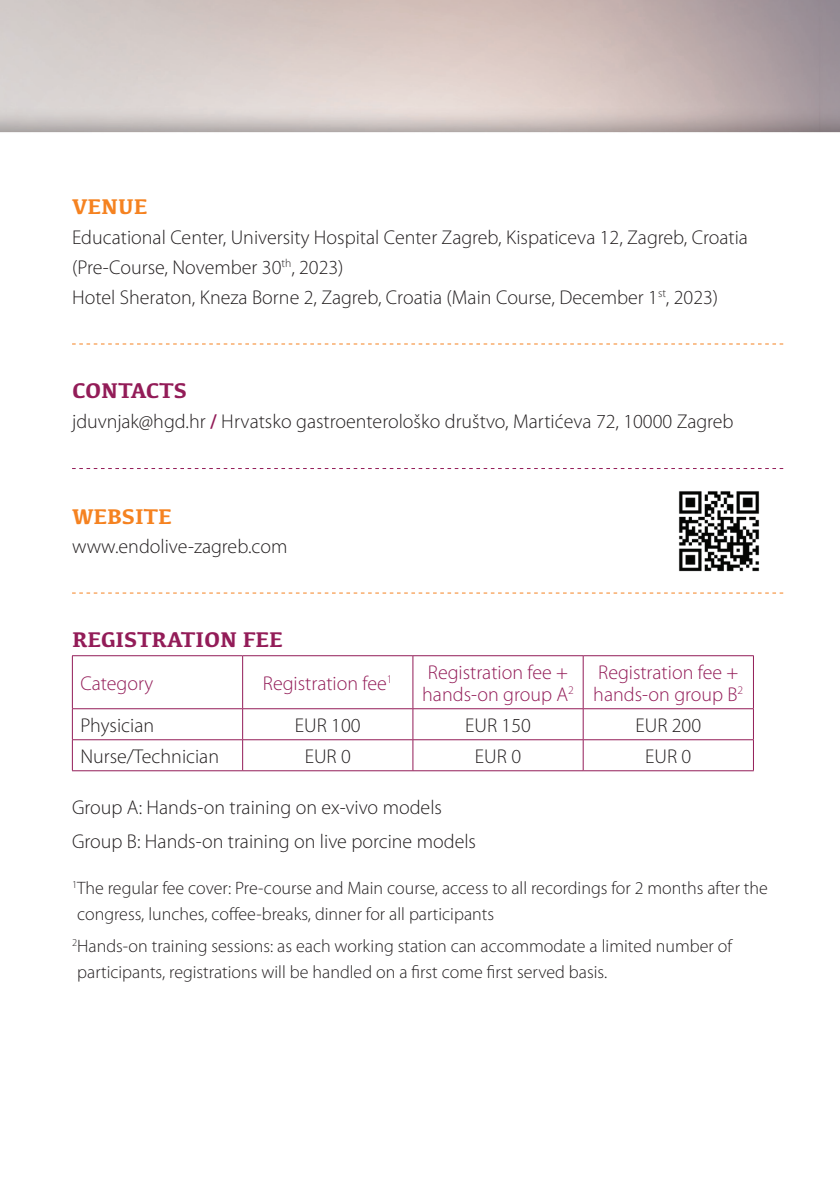
<style>
.page{position:relative;width:840px;height:1191px;background:#fff}
.page>*{position:absolute;margin:0;border:0;box-sizing:border-box;transform-origin:0 0}
.t1{font:700 22px "Kefa";color:#931c58}
.t2{font:700 22px "Kefa";color:#f58220}
.t3{font:300 20px/30px "Myriad Pro";color:#231f20}
.t4{font:300 20px/22px "Myriad Pro";color:#931c58}
.t5{font:300 18px/26px "Myriad Pro";color:#231f20}
.s1{font-weight:600;color:#931c58}
</style>
<div class="page">
<svg style="left:72px;top:343px;width:710px;height:1px"></svg>
<svg style="left:72px;top:468px;width:710px;height:1px"></svg>
<svg style="left:72px;top:592px;width:710px;height:1px"></svg>
<hr style="left:72px;top:655px;width:170px;height:1px;background:#931c58">
<hr style="left:72px;top:656px;width:1px;height:52px;background:#931c58">
<hr style="left:242px;top:655px;width:170px;height:1px;background:#931c58">
<hr style="left:242px;top:656px;width:1px;height:52px;background:#931c58">
<hr style="left:412px;top:655px;width:171px;height:1px;background:#931c58">
<hr style="left:412px;top:656px;width:1px;height:52px;background:#931c58">
<hr style="left:583px;top:655px;width:170px;height:1px;background:#931c58">
<hr style="left:582px;top:656px;width:1px;height:52px;background:#931c58">
<hr style="left:752px;top:656px;width:1px;height:52px;background:#931c58">
<hr style="left:72px;top:708px;width:170px;height:1px;background:#931c58">
<hr style="left:72px;top:709px;width:1px;height:30px;background:#931c58">
<hr style="left:242px;top:708px;width:170px;height:1px;background:#931c58">
<hr style="left:242px;top:709px;width:1px;height:30px;background:#931c58">
<hr style="left:412px;top:708px;width:171px;height:1px;background:#931c58">
<hr style="left:412px;top:709px;width:1px;height:30px;background:#931c58">
<hr style="left:583px;top:708px;width:170px;height:1px;background:#931c58">
<hr style="left:582px;top:709px;width:1px;height:30px;background:#931c58">
<hr style="left:752px;top:709px;width:1px;height:30px;background:#931c58">
<hr style="left:72px;top:739px;width:170px;height:1px;background:#931c58">
<hr style="left:72px;top:740px;width:1px;height:30px;background:#931c58">
<hr style="left:242px;top:739px;width:170px;height:1px;background:#931c58">
<hr style="left:242px;top:740px;width:1px;height:30px;background:#931c58">
<hr style="left:412px;top:739px;width:171px;height:1px;background:#931c58">
<hr style="left:412px;top:740px;width:1px;height:30px;background:#931c58">
<hr style="left:583px;top:739px;width:170px;height:1px;background:#931c58">
<hr style="left:582px;top:740px;width:1px;height:30px;background:#931c58">
<hr style="left:752px;top:740px;width:1px;height:30px;background:#931c58">
<hr style="left:72px;top:770px;width:170px;height:1px;background:#931c58">
<hr style="left:242px;top:770px;width:170px;height:1px;background:#931c58">
<hr style="left:412px;top:770px;width:171px;height:1px;background:#931c58">
<hr style="left:583px;top:770px;width:170px;height:1px;background:#931c58">
<img style="left:679px;top:491px;width:81px;height:81px">
<p class="t2" style="left:72px;top:192px;width:77px">VENUE</p>
<p class="t3" style="left:72px;top:222px;width:677px">Educational Center, University Hospital Center Zagreb, Kispaticeva 12, Zagreb, Croatia (Pre-Course, November 30<sup>th</sup>, 2023)<br>Hotel Sheraton, Kneza Borne 2, Zagreb, Croatia (Main Course, December 1<sup>st</sup>, 2023)</p>
<p class="t1" style="left:72px;top:376px;width:116px">CONTACTS</p>
<p class="t3" style="left:72px;top:406px;width:662px">jduvnjak@hgd.hr <span class="s1">/</span> Hrvatsko gastroenterološko društvo, Martićeva 72, 10000 Zagreb</p>
<p class="t2" style="left:72px;top:502px;width:101px">WEBSITE</p>
<p class="t3" style="left:72px;top:531px;width:217px">www.endolive-zagreb.com</p>
<p class="t1" style="left:72px;top:625px;width:212px">REGISTRATION FEE</p>
<p class="t4" style="left:80px;top:672px;width:74px">Category</p>
<p class="t4" style="left:263px;top:672px;width:131px">Registration fee<sup>1</sup></p>
<p class="t4" style="left:422px;top:661px;width:153px">Registration fee + hands-on group A<sup>2</sup></p>
<p class="t4" style="left:593px;top:661px;width:151px">Registration fee + hands-on group B<sup>2</sup></p>
<p class="t3" style="left:80px;top:710px;width:75px">Physician</p>
<p class="t3" style="left:295px;top:710px;width:67px">EUR 100</p>
<p class="t3" style="left:465px;top:710px;width:67px">EUR 150</p>
<p class="t3" style="left:635px;top:710px;width:67px">EUR 200</p>
<p class="t3" style="left:80px;top:741px;width:140px">Nurse/Technician</p>
<p class="t3" style="left:304px;top:741px;width:48px">EUR 0</p>
<p class="t3" style="left:474px;top:741px;width:48px">EUR 0</p>
<p class="t3" style="left:645px;top:741px;width:48px">EUR 0</p>
<p class="t3" style="left:72px;top:790px;width:405px;line-height:34px">Group A: Hands-on training on ex-vivo models<br>Group B: Hands-on training on live porcine models</p>
<p class="t5" style="left:72px;top:875px;width:697px"><sup>1</sup>The regular fee cover: Pre-course and Main course, access to all recordings for 2 months after the congress, lunches, coffee-breaks, dinner for all participants</p>
<p class="t5" style="left:72px;top:932px;width:661px"><sup>2</sup>Hands-on training sessions: as each working station can accommodate a limited number of participants, registrations will be handled on a first come first served basis.</p>
</div>
